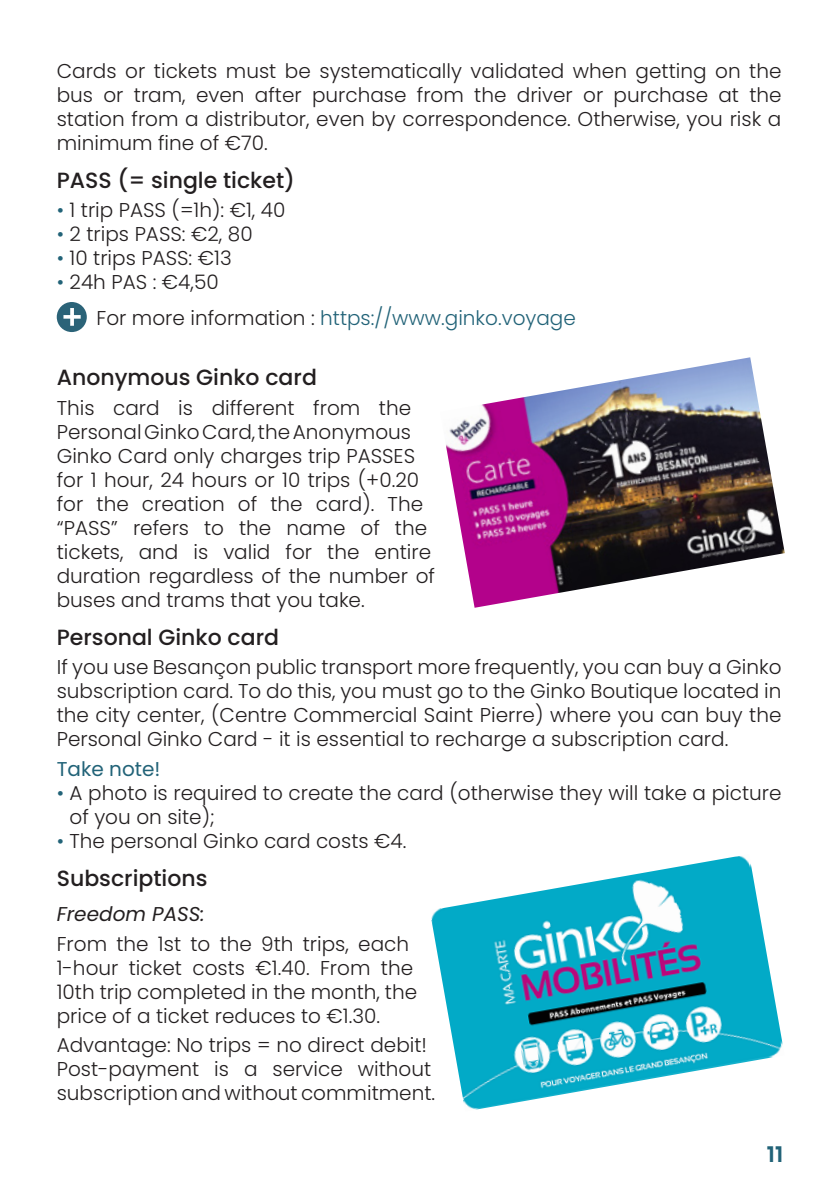
<style>
.page{position:relative;width:840px;height:1191px;background:#fff}
.page>*{position:absolute;margin:0;border:0;box-sizing:border-box;transform-origin:0 0}
.t1{font:500 22px "Poppins";color:#231f20}
.t2{font:900 22px "Lovelo";color:#226378}
.t3{font:300 20px/24px "Poppins";color:#231f20}
.t4{font:300 20px "Poppins";color:#226378}
.t5{font:italic 20px "Poppins";color:#231f20}
.t6{font:20px "Poppins";color:#226378}
.s1{color:#226378}
.s2{color:#231f20}
</style>
<div class="page">
<svg style="left:57px;top:302px;width:30px;height:30px"></svg>
<img style="left:446px;top:357px;width:338px;height:251px">
<img style="left:431px;top:856px;width:352px;height:254px">
<p class="t3" style="left:57px;top:59px;width:726px;text-align:justify">Cards or tickets must be systematically validated when getting on the bus or tram, even after purchase from the driver or purchase at the station from a distributor, even by correspondence. Otherwise, you risk a minimum fine of €70.</p>
<p class="t1" style="left:57px;top:167px;width:240px">PASS (= single ticket)</p>
<p class="t3" style="left:57px;top:198px;width:230px"><span class="s1">•</span> 1 trip PASS (=1h): €1, 40</p>
<p class="t3" style="left:57px;top:222px;width:197px"><span class="s1">•</span> 2 trips PASS: €2, 80</p>
<p class="t3" style="left:57px;top:246px;width:176px"><span class="s1">•</span> 10 trips PASS: €13</p>
<p class="t3" style="left:57px;top:270px;width:163px"><span class="s1">•</span> 24h PAS : €4,50</p>
<p class="t4" style="left:96px;top:306px;width:480px"><span class="s2">For more information :</span> https://www.ginko.voyage</p>
<p class="t1" style="left:57px;top:364px;width:261px">Anonymous Ginko card</p>
<p class="t3" style="left:57px;top:396px;width:379px">This card is different from the Personal Ginko Card, the Anonymous Ginko Card only charges trip PASSES for 1 hour, 24 hours or 10 trips (+0.20 for the creation of the card). The “PASS” refers to the name of the tickets, and is valid for the entire duration regardless of the number of buses and trams that you take.</p>
<p class="t1" style="left:57px;top:624px;width:224px">Personal Ginko card</p>
<p class="t3" style="left:57px;top:655px;width:726px;text-align:justify">If you use Besançon public transport more frequently, you can buy a Ginko subscription card. To do this, you must go to the Ginko Boutique located in the city center, (Centre Commercial Saint Pierre) where you can buy the Personal Ginko Card - it is essential to recharge a subscription card.</p>
<p class="t6" style="left:57px;top:757px;width:105px">Take note!</p>
<p class="t3" style="left:69px;top:781px;width:713px;text-indent:-13px"><span class="s1">•</span> A photo is required to create the card (otherwise they will take a picture of you on site);</p>
<p class="t3" style="left:57px;top:829px;width:351px"><span class="s1">•</span> The personal Ginko card costs €4.</p>
<p class="t1" style="left:57px;top:865px;width:152px">Subscriptions</p>
<p class="t5" style="left:57px;top:902px;width:149px">Freedom PASS:</p>
<p class="t3" style="left:57px;top:931px;width:362px">From the 1st to the 9th trips, each 1-hour ticket costs €1.40. From the 10th trip completed in the month, the price of a ticket reduces to €1.30.</p>
<p class="t3" style="left:57px;top:1033px;width:379px">Advantage: No trips = no direct debit!<br>Post-payment is a service without subscription and without commitment.</p>
<p class="t2" style="left:766px;top:1140px;width:18px">11</p>
</div>
